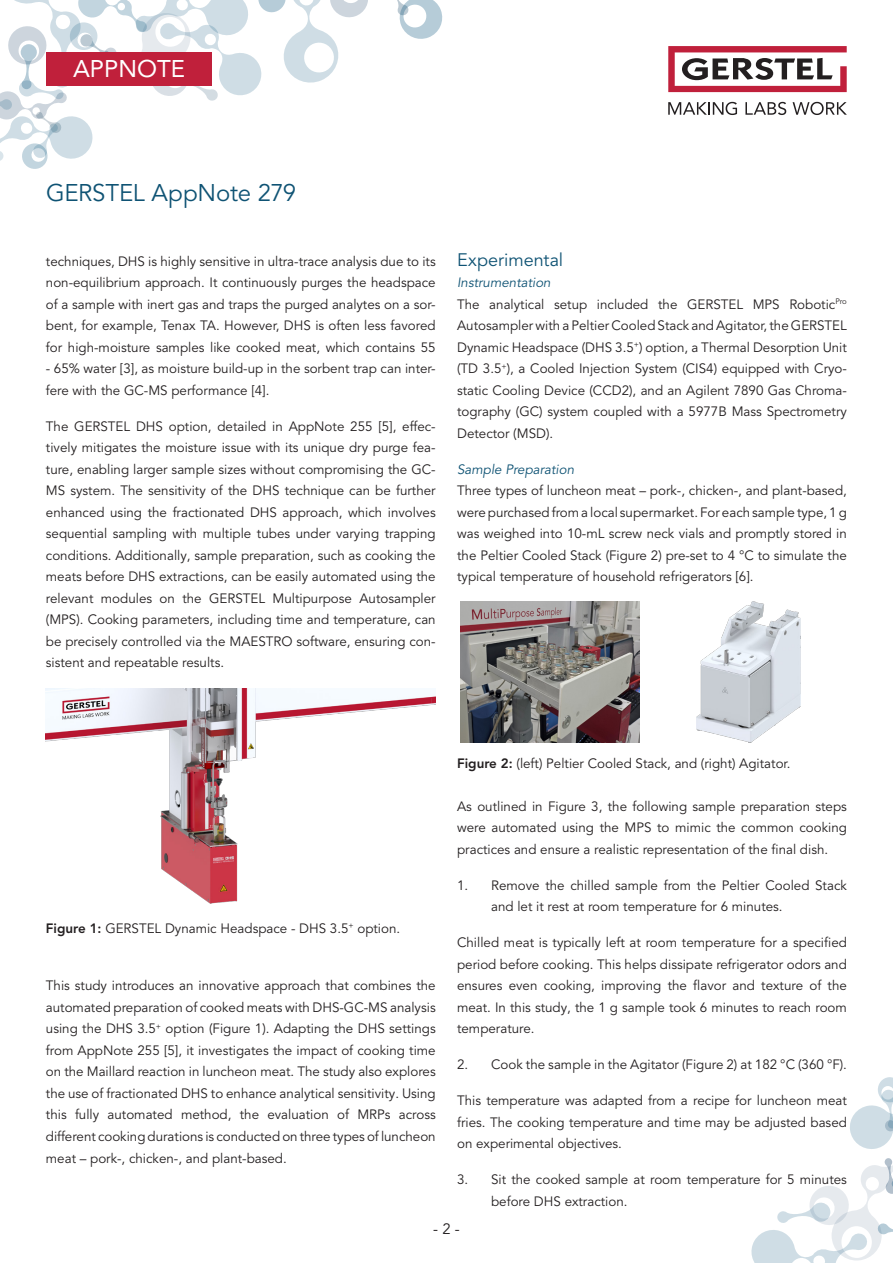
<style>
.page{position:relative;width:893px;height:1263px;background:#fff}
.page>*{position:absolute;margin:0;border:0;box-sizing:border-box;transform-origin:0 0}
.Authors{font:24px "Avenir LT Pro";letter-spacing:-.01em;color:#0f5374}
.t1{font:24px "Avenir LT Pro";color:#fff}
.t2{font:18px "Avenir LT Pro";color:#0f5374}
.t3{font:15px "Avenir LT Pro";color:#231f20}
.t4{font:13.5px/21.6px "Avenir LT Pro";color:#231f20;text-align:justify}
.t5{font:italic 13.5px "Avenir LT Pro";color:#0f5374}
.s1{font-weight:800}
</style>
<div class="page">
<svg style="left:0;top:0;width:368px;height:169px"></svg>
<svg style="left:397px;top:0;width:46px;height:39px"></svg>
<svg style="left:751px;top:1077px;width:142px;height:186px"></svg>
<div style="left:46px;top:52px;width:166px;height:34px;background:#c0203b"></div>
<img style="left:46px;top:688px;width:390px;height:216px">
<img style="left:461px;top:601px;width:178px;height:141px">
<img style="left:696px;top:601px;width:105px;height:141px">
<svg style="left:668px;top:102px;width:69px;height:13px"></svg>
<svg style="left:745px;top:102px;width:41px;height:13px"></svg>
<svg style="left:793px;top:102px;width:54px;height:13px"></svg>
<svg style="left:668px;top:46px;width:179px;height:46px"></svg>
<h1 class="t1" style="left:73px;top:54px;width:114px">APPNOTE</h1>
<p class="Authors" style="left:46px;top:178px;width:252px">GERSTEL AppNote 279</p>
<p class="t4" style="left:46px;top:250px;width:391px">techniques, DHS is highly sensitive in ultra-trace analysis due to its non-equilibrium approach. It continuously purges the headspace of a sample with inert gas and traps the purged analytes on a sor&shy;bent, for example, Tenax TA. However, DHS is often less favored for high-moisture samples like cooked meat, which contains 55</p>
<p class="t4" style="left:46px;top:358px;width:391px">- 65% water [3], as moisture build-up in the sorbent trap can inter&shy;fere with the GC-MS performance [4].</p>
<p class="t4" style="left:46px;top:415px;width:391px">The GERSTEL DHS option, detailed in AppNote 255 [5], effec&shy;tively mitigates the moisture issue with its unique dry purge fea&shy;ture, enabling larger sample sizes without compromising the GC-MS system. The sensitivity of the DHS technique can be further enhanced using the fractionated DHS approach, which involves sequential sampling with multiple tubes under varying trapping conditions. Additionally, sample preparation, such as cooking the meats before DHS extractions, can be easily automated using the relevant modules on the GERSTEL Multipurpose Autosampler (MPS). Cooking parameters, including time and temperature, can be precisely controlled via the MAESTRO software, ensuring con&shy;sistent and repeatable results.</p>
<p class="t2" style="left:457px;top:249px;width:108px">Experimental</p>
<p class="t5" style="left:457px;top:274px;width:95px">Instrumentation</p>
<p class="t4" style="left:457px;top:293px;width:391px">The analytical setup included the GERSTEL MPS Robotic<sup>Pro </sup>Autosampler with a Peltier Cooled Stack and Agitator, the GERSTEL Dynamic Headspace (DHS 3.5<sup>+</sup>) option, a Thermal Desorption Unit (TD 3.5<sup>+</sup>), a Cooled Injection System (CIS4) equipped with Cryo&shy;static Cooling Device (CCD2), and an Agilent 7890 Gas Chroma&shy;tography (GC) system coupled with a 5977B Mass Spectrometry Detector (MSD).</p>
<p class="t5" style="left:457px;top:461px;width:119px">Sample Preparation</p>
<p class="t4" style="left:457px;top:480px;width:391px">Three types of luncheon meat – pork-, chicken-, and plant-based, were purchased from a local supermarket. For each sample type, 1 g was weighed into 10-mL screw neck vials and promptly stored in the Peltier Cooled Stack (Figure 2) pre-set to 4 °C to simulate the typical temperature of household refrigerators [6].</p>
<p class="t4" style="left:46px;top:918px;width:356px"><span class="s1">Figure 1:</span> GERSTEL Dynamic Headspace - DHS 3.5<sup>+</sup> option.</p>
<p class="t4" style="left:46px;top:975px;width:391px">This study introduces an innovative approach that combines the automated preparation of cooked meats with DHS-GC-MS analysis using the DHS 3.5<sup>+</sup> option (Figure 1). Adapting the DHS settings from AppNote 255 [5], it investigates the impact of cooking time on the Maillard reaction in luncheon meat. The study also explores the use of fractionated DHS to enhance analytical sensitivity. Using this fully automated method, the evaluation of MRPs across different cooking durations is conducted on three types of luncheon meat – pork-, chicken-, and plant-based.</p>
<p class="t4" style="left:457px;top:753px;width:335px"><span class="s1">Figure 2:</span> (left) Peltier Cooled Stack, and (right) Agitator.</p>
<p class="t4" style="left:457px;top:796px;width:391px">As outlined in Figure 3, the following sample preparation steps were automated using the MPS to mimic the common cooking practices and ensure a realistic representation of the final dish.</p>
<p class="t4" style="left:491px;top:875px;width:357px;text-indent:-34px">1. Remove the chilled sample from the Peltier Cooled Stack and let it rest at room temperature for 6 minutes.</p>
<p class="t4" style="left:457px;top:932px;width:391px">Chilled meat is typically left at room temperature for a specified period before cooking. This helps dissipate refrigerator odors and ensures even cooking, improving the flavor and texture of the meat. In this study, the 1 g sample took 6 minutes to reach room temperature.</p>
<p class="t4" style="left:457px;top:1054px;width:391px">2. Cook the sample in the Agitator (Figure 2) at 182 °C (360 °F).</p>
<p class="t4" style="left:457px;top:1090px;width:391px">This temperature was adapted from a recipe for luncheon meat fries. The cooking temperature and time may be adjusted based on experimental objectives.</p>
<p class="t4" style="left:491px;top:1169px;width:357px;text-indent:-34px">3. Sit the cooked sample at room temperature for 5 minutes before DHS extraction.</p>
<p class="t3" style="left:433px;top:1220px;width:28px">- 2 -</p>
</div>
